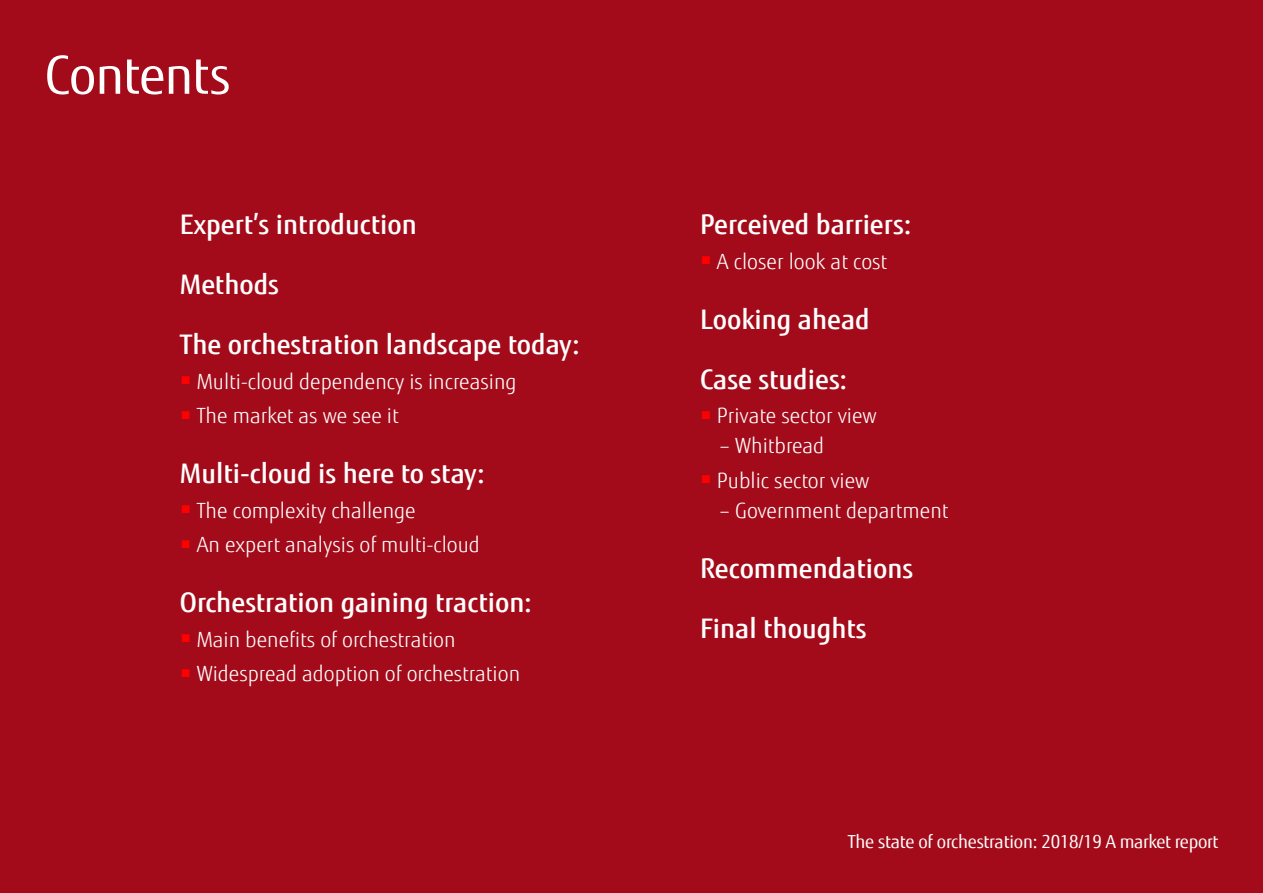
<style>
.page{position:relative;width:1263px;height:893px;background:#a30b1a}
.page>*{position:absolute;margin:0;border:0;box-sizing:border-box;transform-origin:0 0}
.Innen_Copy{font:52.5px "Fujitsu Sans";letter-spacing:-.02em;color:#fff}
.t1{font:500 27px "Fujitsu Sans";color:#fff}
.t2{font:300 21px "Fujitsu Sans";color:#fff}
.t3{font:18px "Fujitsu Sans";letter-spacing:-.015em;color:#fff}
</style>
<div class="page">
<p class="Innen_Copy" style="left:45px;top:43px;width:188px">Contents</p>
<p class="t1" style="left:180px;top:208px;width:238px">Expert’s introduction</p>
<p class="t1" style="left:180px;top:268px;width:101px">Methods</p>
<p class="t1" style="left:180px;top:328px;width:401px">The orchestration landscape today:</p>
<p class="t2" style="left:180px;top:369px;width:338px"><sup>■</sup> Multi-cloud dependency is increasing</p>
<p class="t2" style="left:180px;top:403px;width:220px"><sup>■</sup> The market as we see it</p>
<p class="t1" style="left:180px;top:457px;width:306px">Multi-cloud is here to stay:</p>
<p class="t2" style="left:180px;top:498px;width:237px"><sup>■</sup> The complexity challenge</p>
<p class="t2" style="left:180px;top:532px;width:302px"><sup>■</sup> An expert analysis of multi-cloud</p>
<p class="t1" style="left:180px;top:586px;width:353px">Orchestration gaining traction:</p>
<p class="t2" style="left:180px;top:627px;width:277px"><sup>■</sup> Main benefits of orchestration</p>
<p class="t2" style="left:180px;top:661px;width:342px"><sup>■</sup> Widespread adoption of orchestration</p>
<p class="t1" style="left:700px;top:208px;width:213px">Perceived barriers:</p>
<p class="t2" style="left:700px;top:249px;width:189px"><sup>■</sup> A closer look at cost</p>
<p class="t1" style="left:700px;top:302px;width:171px">Looking ahead</p>
<p class="t1" style="left:700px;top:362px;width:149px">Case studies:</p>
<p class="t2" style="left:700px;top:403px;width:178px"><sup>■</sup> Private sector view</p>
<p class="t2" style="left:719px;top:433px;width:107px">– Whitbread</p>
<p class="t2" style="left:700px;top:468px;width:171px"><sup>■</sup> Public sector view</p>
<p class="t2" style="left:719px;top:498px;width:231px">– Government department</p>
<p class="t1" style="left:700px;top:551px;width:215px">Recommendations</p>
<p class="t1" style="left:700px;top:611px;width:168px">Final thoughts</p>
<p class="t3" style="left:848px;top:831px;width:372px">The state of orchestration: 2018/19 A market report</p>
</div>
